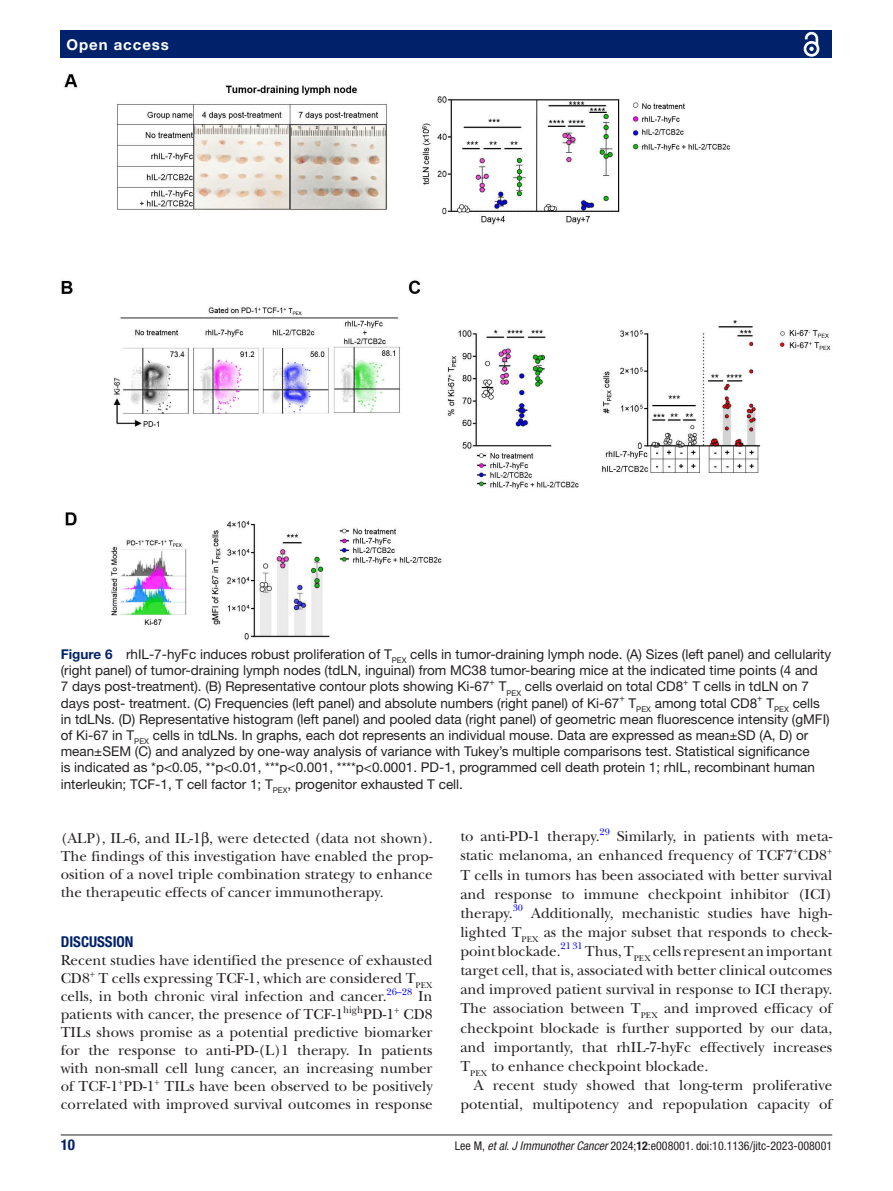
<style>
.page{position:relative;width:893px;height:1191px;background:#fff}
.page>*{position:absolute;margin:0;border:0;box-sizing:border-box;transform-origin:0 0}
.t1{font:15px/18px "New Baskerville";color:#231f20;text-align:justify}
.t2{font:700 condensed 15px "Helvetica Neue LT Std";color:#00226b}
.t3{font:700 15px "Helvetica Neue LT Std";letter-spacing:.065em;color:#fff}
.t4{font:13.5px/16.2px "Helvetica Neue LT Std";color:#231f20}
.t5{font:condensed 12px "Helvetica Neue LT Std";color:#231f20}
.t6{font:9.9px "New Baskerville";color:#00f}
.t7{font:9.9px "New Baskerville";color:#231f20}
.s1{font-weight:700;color:#00226b}
.s2{font-size:15px;color:#231f20}
.s3{font-style:italic}
.s4{font-weight:700}
</style>
<div class="page">
<hr style="left:61px;top:1134px;width:771px;height:1px;background:#231f20">
<div style="left:61px;top:31px;width:771px;height:27px;background:#00226b"></div>
<svg style="left:803px;top:31px;width:17px;height:26px"></svg>
<img style="left:61px;top:74px;width:770px;height:566px">
<p class="t3" style="left:66px;top:35px;width:104px">Open access</p>
<p class="t4" style="left:61px;top:646px;width:772px"><span class="s1">Figure 6</span> rhIL-7-hyFc induces robust proliferation of T<sub>PEX</sub> cells in tumor-draining lymph node. (A) Sizes (left panel) and cellularity (right panel) of tumor-draining lymph nodes (tdLN, inguinal) from MC38 tumor-bearing mice at the indicated time points (4 and<br>7 days post-treatment). (B) Representative contour plots showing Ki-67<sup>+</sup> T<sub>PEX</sub> cells overlaid on total CD8<sup>+</sup> T cells in tdLN on 7 days post- treatment. (C) Frequencies (left panel) and absolute numbers (right panel) of Ki-67<sup>+</sup> T<sub>PEX</sub> among total CD8<sup>+</sup> T<sub>PEX</sub> cells in tdLNs. (D) Representative histogram (left panel) and pooled data (right panel) of geometric mean fluorescence intensity (gMFI) of Ki-67 in T<sub>PEX</sub> cells in tdLNs. In graphs, each dot represents an individual mouse. Data are expressed as mean±SD (A, D) or mean±SEM (C) and analyzed by one-way analysis of variance with Tukey’s multiple comparisons test. Statistical significance<br>is indicated as *p&lt;0.05, **p&lt;0.01, ***p&lt;0.001, ****p&lt;0.0001. PD-1, programmed cell death protein 1; rhIL, recombinant human interleukin; TCF-1, T cell factor 1; T<sub>PEX</sub>, progenitor exhausted T cell.</p>
<p class="t1" style="left:61px;top:829px;width:373px">(ALP), IL-6, and IL-1 , were detected (data not shown).<br>The findings of this investigation have enabled the prop&shy;osition of a novel triple combination strategy to enhance the therapeutic effects of cancer immunotherapy.</p>
<p class="t2" style="left:61px;top:933px;width:74px">DISCUSSION</p>
<p class="t1" style="left:61px;top:951px;width:373px">Recent studies have identified the presence of exhausted CD8<sup>+</sup> T cells expressing TCF-1, which are considered T<sub>PEX </sub>cells, in both chronic viral infection and cancer.</p>
<p class="t6" style="left:387px;top:985px;width:48px">26–28 <span class="s2">In</span></p>
<p class="t1" style="left:61px;top:1005px;width:284px">patients with cancer, the presence of TCF-1</p>
<p class="t7" style="left:343px;top:1003px;width:21px">high</p>
<p class="t1" style="left:363px;top:1005px;width:33px">PD-1</p>
<p class="t7" style="left:394px;top:1003px;width:7px">+</p>
<p class="t1" style="left:61px;top:1005px;width:373px;text-indent:343px">CD8<br>TILs shows promise as a potential predictive biomarker for the response to anti-PD-(L)1 therapy. In patients with non-small cell lung cancer, an increasing number of TCF-1 PD-1</p>
<p class="t7" style="left:118px;top:1075px;width:7px">+</p>
<p class="t7" style="left:155px;top:1075px;width:7px">+</p>
<p class="t1" style="left:61px;top:1077px;width:373px;text-align:right">TILs have been observed to be positively<br>correlated with improved survival outcomes in response</p>
<p class="t1" style="left:460px;top:827px;width:141px">to anti-PD-1 therapy.</p>
<p class="t6" style="left:600px;top:825px;width:12px">29</p>
<p class="t1" style="left:460px;top:827px;width:373px;line-height:19.2px;text-indent:156px">Similarly, in patients with meta&shy;static melanoma, an enhanced frequency of TCF7 CD8</p>
<p class="t7" style="left:793px;top:844px;width:7px">+</p>
<p class="t7" style="left:827px;top:844px;width:7px">+</p>
<p class="t1" style="left:460px;top:865px;width:373px;line-height:19.2px">T cells in tumors has been associated with better survival and response to immune checkpoint inhibitor (ICI) therapy.</p>
<p class="t6" style="left:513px;top:902px;width:12px">30</p>
<p class="t1" style="left:460px;top:903px;width:373px;line-height:19.2px;text-indent:71px">Additionally, mechanistic studies have high&shy;lighted T<sub>PEX</sub> as the major subset that responds to check&shy;point blockade.</p>
<p class="t6" style="left:561px;top:940px;width:24px">21 31</p>
<p class="t1" style="left:460px;top:941px;width:373px;line-height:19px;text-indent:125px">Thus, T<sub>PEX</sub> cells represent an important target cell, that is, associated with better clinical outcomes and improved patient survival in response to ICI therapy.<br>The association between T<sub>PEX</sub> and improved efficacy of checkpoint blockade is further supported by our data, and importantly, that rhIL-7-hyFc effectively increases T<sub>PEX</sub> to enhance checkpoint blockade.</p>
<p class="t1" style="left:460px;top:1075px;width:373px;line-height:19.2px;text-align:right">A recent study showed that long-term proliferative potential, multipotency and repopulation capacity of</p>
<p class="t2" style="left:61px;top:1135px;width:16px">10</p>
<p class="t5" style="left:455px;top:1138px;width:379px">Lee M, <span class="s3">et al</span>. <span class="s3">J Immunother Cancer</span> 2024;<span class="s4">12</span>:e008001. doi:10.1136/jitc-2023-008001</p>
</div>
